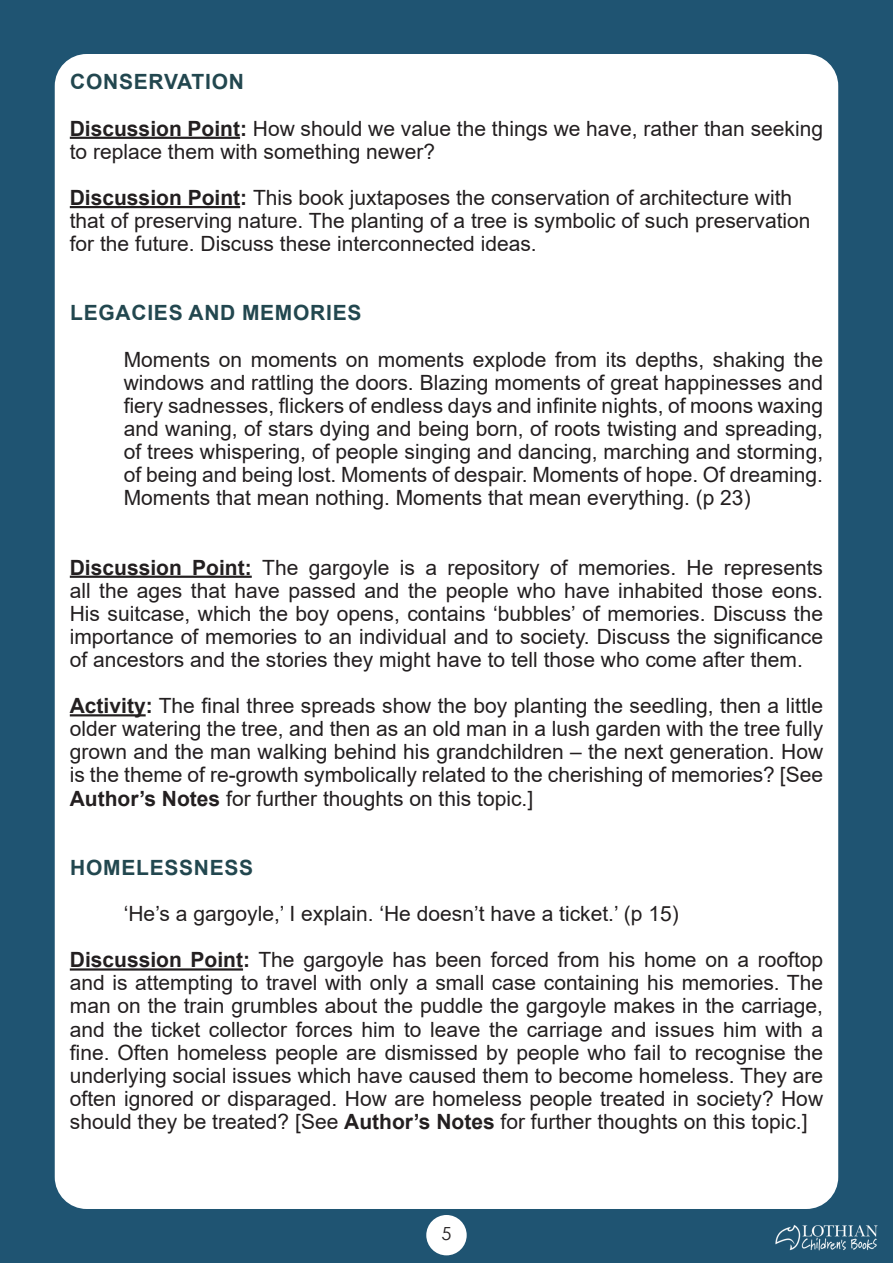
<style>
.page{position:relative;width:893px;height:1263px;background:#1f5472}
.page>*{position:absolute;margin:0;border:0;box-sizing:border-box;transform-origin:0 0}
.t1{font:21px/23.1px "Arial";color:#231f20;text-align:justify}
.t2{font:700 21px "Arial";letter-spacing:.035em;color:#22474f}
.t3{font:18px "Century Gothic";color:#231f20}
.s1{font-weight:700;color:#22474f}
.s2{font-weight:700}
</style>
<div class="page">
<div style="left:55px;top:54px;width:783px;height:1155px;background:#fff;border-radius:32px"></div>
<div style="left:426px;top:1215px;width:41px;height:40px;background:#fff;border-radius:50%"></div>
<img style="left:774px;top:1216px;width:105px;height:45px">
<hr style="left:70px;top:137px;width:170px;height:2px;background:#231f20">
<hr style="left:70px;top:206px;width:170px;height:2px;background:#231f20">
<hr style="left:70px;top:576px;width:182px;height:2px;background:#231f20">
<hr style="left:70px;top:714px;width:76px;height:2px;background:#231f20">
<hr style="left:70px;top:968px;width:173px;height:2px;background:#231f20">
<p class="t1" style="left:70px;top:59px;width:755px;line-height:46.2px"><span class="s1">CONSERVATION<br></span><span class="s2">Discussion Point:</span> How should we value the things we have, rather than seeking</p>
<p class="t1" style="left:70px;top:128px;width:724px;line-height:46.2px">to replace them with something newer?<br><span class="s2">Discussion Point:</span> This book juxtaposes the conservation of architecture with</p>
<p class="t1" style="left:70px;top:209px;width:742px">that of preserving nature. The planting of a tree is symbolic of such preservation for the future. Discuss these interconnected ideas.</p>
<p class="t2" style="left:70px;top:298px;width:293px">LEGACIES AND MEMORIES</p>
<p class="t1" style="left:124px;top:347px;width:701px">Moments on moments on moments explode from its depths, shaking the windows and rattling the doors. Blazing moments of great happinesses and fiery sadnesses, flickers of endless days and infinite nights, of moons waxing and waning, of stars dying and being born, of roots twisting and spreading, of trees whispering, of people singing and dancing, marching and storming, of being and being lost. Moments of despair. Moments of hope. Of dreaming.<br>Moments that mean nothing. Moments that mean everything. (p 23)</p>
<p class="t1" style="left:70px;top:555px;width:755px"><span class="s2">Discussion Point:</span> The gargoyle is a repository of memories. He represents all the ages that have passed and the people who have inhabited those eons.<br>His suitcase, which the boy opens, contains ‘bubbles’ of memories. Discuss the importance of memories to an individual and to society. Discuss the significance of ancestors and the stories they might have to tell those who come after them.</p>
<p class="t1" style="left:70px;top:694px;width:755px"><span class="s2">Activity:</span> The final three spreads show the boy planting the seedling, then a little older watering the tree, and then as an old man in a lush garden with the tree fully grown and the man walking behind his grandchildren – the next generation. How is the theme of re-growth symbolically related to the cherishing of memories? [See <span class="s2">Author’s Notes</span> for further thoughts on this topic.]</p>
<p class="t2" style="left:70px;top:853px;width:185px">HOMELESSNESS</p>
<p class="t1" style="left:124px;top:902px;width:556px">‘He’s a gargoyle,’ I explain. ‘He doesn’t have a ticket.’ (p 15)</p>
<p class="t1" style="left:70px;top:948px;width:755px"><span class="s2">Discussion Point:</span> The gargoyle has been forced from his home on a rooftop and is attempting to travel with only a small case containing his memories. The man on the train grumbles about the puddle the gargoyle makes in the carriage, and the ticket collector forces him to leave the carriage and issues him with a fine. Often homeless people are dismissed by people who fail to recognise the underlying social issues which have caused them to become homeless. They are often ignored or disparaged. How are homeless people treated in society? How should they be treated? [See <span class="s2">Author’s Notes</span> for further thoughts on this topic.]</p>
<p class="t3" style="left:441px;top:1221px;width:11px">5</p>
</div>
